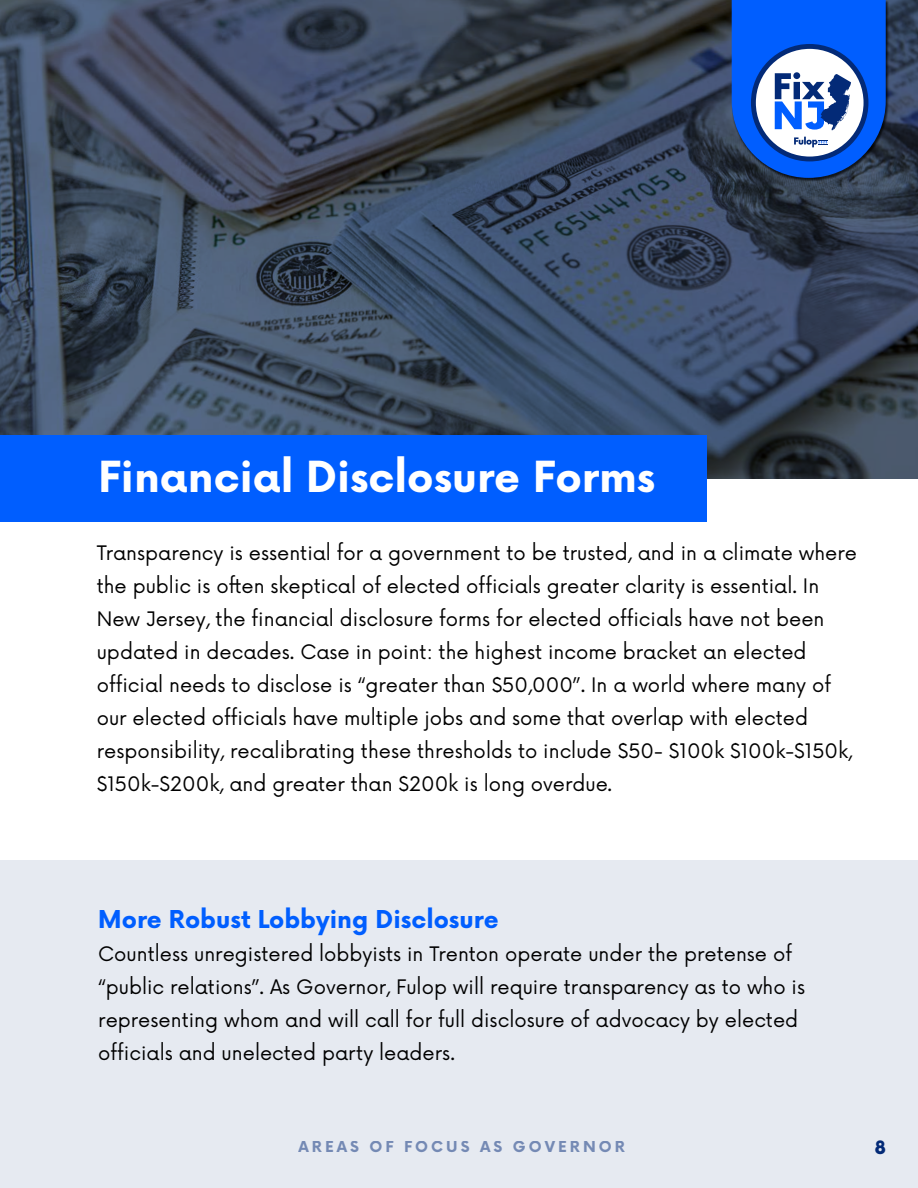
<style>
.page{position:relative;width:918px;height:1188px;background:#fff}
.page>*{position:absolute;margin:0;border:0;box-sizing:border-box;transform-origin:0 0}
.t1{font:700 41.7px "Now";color:#fff}
.t2{font:700 24px "Now";color:#005eff}
.t3{font:19.5px/33px "Now";color:#000}
.t4{font:900 18px "Now";color:#032a77}
.t5{font:700 15px "Now";letter-spacing:.2em;color:#032a77}
</style>
<div class="page">
<svg style="left:0;top:0;width:918px;height:479px;background:#3c4a5e"></svg>
<div style="left:0;top:436px;width:707px;height:86px;background:#005eff"></div>
<div style="left:732px;top:0;width:157px;height:182px;background:#000;opacity:.75"></div>
<svg style="left:732px;top:0;width:154px;height:178px"></svg>
<div style="left:0;top:861px;width:918px;height:327px;background:#e6eaf1"></div>
<h1 class="t1" style="left:98px;top:446px;width:559px">Financial Disclosure Forms</h1>
<p class="t3" style="left:97px;top:535px;width:762px">Transparency is essential for a government to be trusted, and in a climate where the public is often skeptical of elected officials greater clarity is essential. In New Jersey, the financial disclosure forms for elected officials have not been updated in decades. Case in point: the highest income bracket an elected official needs to disclose is “greater than $50,000”. In a world where many of our elected officials have multiple jobs and some that overlap with elected responsibility, recalibrating these thresholds to include $50- $100k $100k-$150k, $150k-$200k, and greater than $200k is long overdue.</p>
<p class="t2" style="left:98px;top:902px;width:402px">More Robust Lobbying Disclosure</p>
<p class="t3" style="left:98px;top:936px;width:708px">Countless unregistered lobbyists in Trenton operate under the pretense of “public relations”. As Governor, Fulop will require transparency as to who is representing whom and will call for full disclosure of advocacy by elected officials and unelected party leaders.</p>
<p class="t5" style="left:299px;top:1136px;width:328px">AREAS OF FOCUS AS GOVERNOR</p>
<p class="t4" style="left:875px;top:1135px;width:13px">8</p>
</div>
